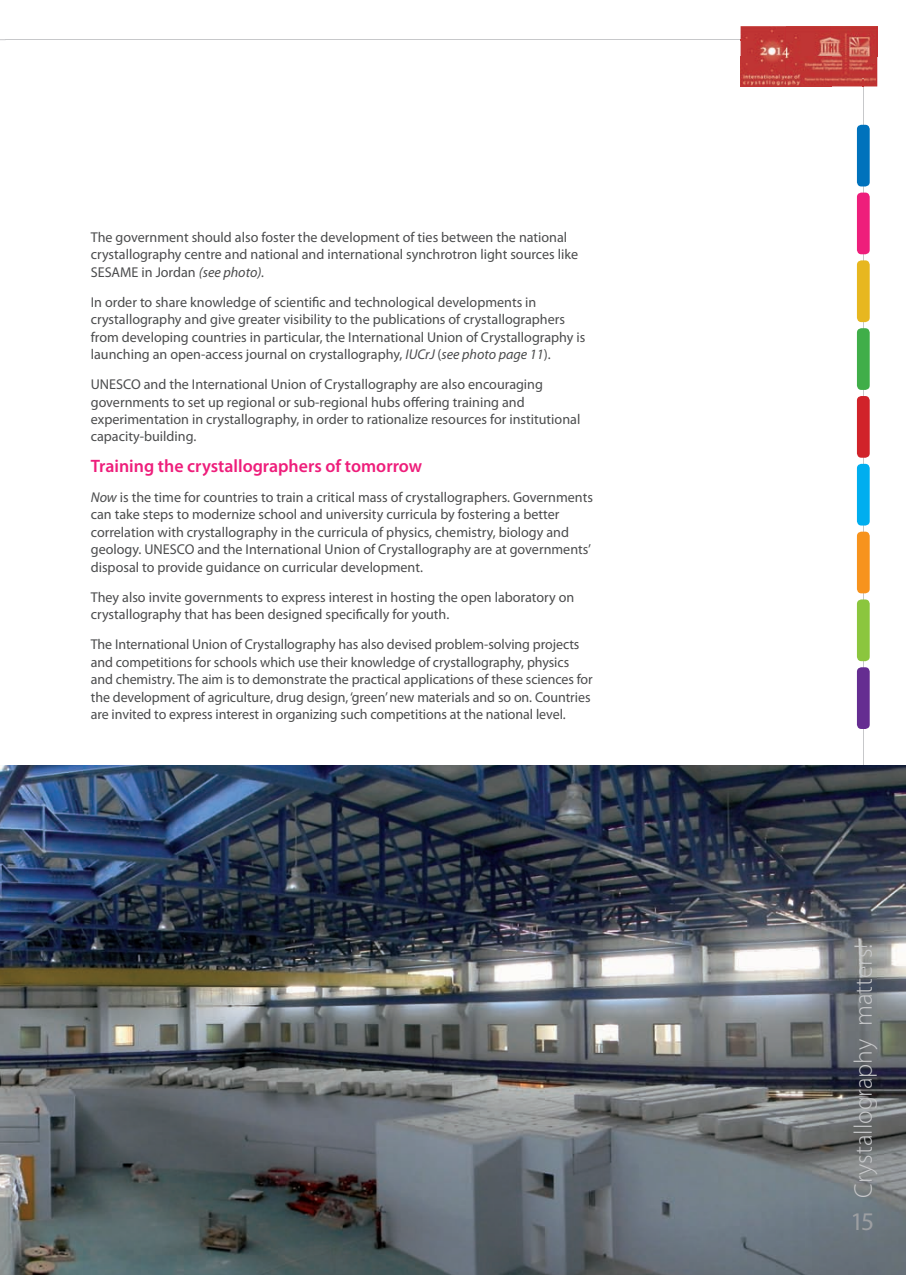
<style>
.page{position:relative;width:906px;height:1275px;background:#fff}
.page>*{position:absolute;margin:0;border:0;box-sizing:border-box;transform-origin:0 0}
.t1{font:300 25.5px "Myriad Pro";color:#c7c8ca}
.t2{font:25.5px "Myriad Pro";color:#9d9fa2}
.t3{font:600 18px "Myriad Pro";color:#ee1e7b}
.t4{font:14.25px/17.4px "Myriad Pro";color:#4b4c4d}
.s1{font-style:italic}
</style>
<div class="page">
<hr style="left:862px;top:79px;width:1px;height:834px;background:#c7c8ca">
<hr style="left:6px;top:39px;width:748px;height:1px;background:#c7c8ca">
<img style="left:740px;top:26px;width:136px;height:60px">
<svg style="left:740px;top:39px;width:14px;height:1px"></svg>
<img style="left:0;top:765px;width:905px;height:509px">
<div style="left:856px;top:667px;width:13px;height:61px;background:#652d91;border-radius:4px"></div>
<div style="left:856px;top:599px;width:13px;height:62px;background:#8bc63e;border-radius:4px"></div>
<div style="left:856px;top:531px;width:13px;height:62px;background:#f7931d;border-radius:4px"></div>
<div style="left:856px;top:464px;width:13px;height:61px;background:#00aeef;border-radius:4px"></div>
<div style="left:856px;top:328px;width:13px;height:62px;background:#40ae49;border-radius:4px"></div>
<div style="left:856px;top:396px;width:13px;height:61px;background:#d1232a;border-radius:4px"></div>
<div style="left:856px;top:260px;width:13px;height:62px;background:#e7b720;border-radius:4px"></div>
<div style="left:856px;top:192px;width:13px;height:62px;background:#ee1e7b;border-radius:4px"></div>
<div style="left:856px;top:125px;width:13px;height:61px;background:#0072bc;border-radius:4px"></div>
<svg style="left:0;top:1268px;width:7px;height:7px"></svg>
<p class="t4" style="left:91px;top:228px;width:488px">The government should also foster the development of ties between the national crystallography centre and national and international synchrotron light sources like<br>SESAME in Jordan <span class="s1">(see photo).</span></p>
<p class="t4" style="left:91px;top:293px;width:496px">In order to share knowledge of scientific and technological developments in crystallography and give greater visibility to the publications of crystallographers from developing countries in particular, the International Union of Crystallography is launching an open-access journal on crystallography, <span class="s1">IUCrJ</span> (<span class="s1">see photo page 11</span>).</p>
<p class="t4" style="left:91px;top:375px;width:491px">UNESCO and the International Union of Crystallography are also encouraging governments to set up regional or sub-regional hubs offering training and experimentation in crystallography, in order to rationalize resources for institutional capacity-building.</p>
<p class="t3" style="left:91px;top:454px;width:333px">Training the crystallographers of tomorrow</p>
<p class="t4" style="left:91px;top:488px;width:503px"><span class="s1">Now</span> is the time for countries to train a critical mass of crystallographers. Governments can take steps to modernize school and university curricula by fostering a better correlation with crystallography in the curricula of physics, chemistry, biology and geology. UNESCO and the International Union of Crystallography are at governments’ disposal to provide guidance on curricular development.</p>
<p class="t4" style="left:91px;top:588px;width:485px">They also invite governments to express interest in hosting the open laboratory on crystallography that has been designed specifically for youth.</p>
<p class="t4" style="left:91px;top:635px;width:503px">The International Union of Crystallography has also devised problem-solving projects and competitions for schools which use their knowledge of crystallography, physics and chemistry. The aim is to demonstrate the practical applications of these sciences for the development of agriculture, drug design, ‘green’ new materials and so on. Countries are invited to express interest in organizing such competitions at the national level.</p>
<h1 class="t1" style="left:847px;top:1197px;width:256px;rotate:-90deg">Crystallography matters!</h1>
<h1 class="t2" style="left:850px;top:1205px;width:25px">15</h1>
</div>
